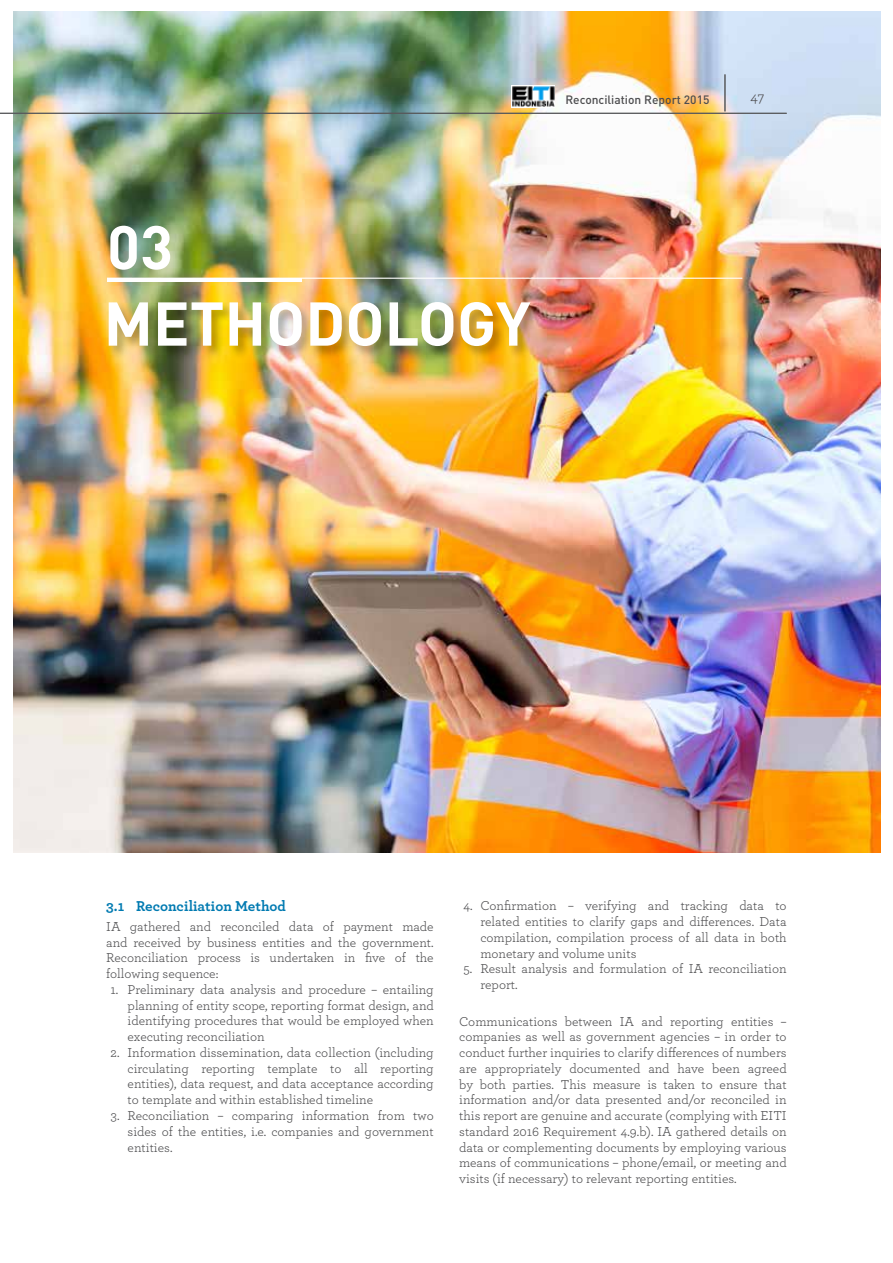
<style>
.page{position:relative;width:893px;height:1263px;background:#fff}
.page>*{position:absolute;margin:0;border:0;box-sizing:border-box;transform-origin:0 0}
.t1{font:700 60.75px "DIN";color:#fff}
.t2{font:700 15px "Archer Pro";color:#007ab1}
.t3{font:15px "Archer Pro";color:#4d4d4f}
.t4{font:13.5px/15.8px "Archer Pro";color:#4d4d4f;text-align:justify}
.t5{font:500 12px "DIN";color:#4d4d4f}
</style>
<div class="page">
<img style="left:14px;top:12px;width:867px;height:840px">
<div style="left:106px;top:300px;width:437px;height:61px;background:#000;opacity:.3"></div>
<hr style="left:107px;top:278px;width:635px;height:1px;background:#fff">
<hr style="left:107px;top:278px;width:195px;height:4px;background:#fff">
<img style="left:511px;top:86px;width:44px;height:22px">
<hr style="left:0;top:113px;width:787px;height:1px;background:#58595b">
<hr style="left:725px;top:74px;width:1px;height:37px;background:#58595b">
<p class="t5" style="left:565px;top:92px;width:146px">Reconciliation Report 2015</p>
<p class="t3" style="left:751px;top:87px;width:15px">47</p>
<h1 class="t1" style="left:107px;top:208px;width:68px">03</h1>
<h1 class="t1" style="left:104px;top:284px;width:201px">METHODOLOG</h1>
<h1 class="t1" style="left:496px;top:284px;width:36px">Y</h1>
<p class="t2" style="left:106px;top:894px;width:181px">3.1 Reconciliation Method</p>
<p class="t4" style="left:106px;top:918px;width:329px">IA gathered and reconciled data of payment made and received by business entities and the government.<br>Reconciliation process is undertaken in five of the following sequence:</p>
<p class="t4" style="left:128px;top:981px;width:308px;text-indent:-17px">1. Preliminary data analysis and procedure – entailing planning of entity scope, reporting format design, and identifying procedures that would be employed when executing reconciliation</p>
<p class="t4" style="left:128px;top:1044px;width:308px;text-indent:-17px">2. Information dissemination, data collection (including circulating reporting template to all reporting entities), data request, and data acceptance according to template and within established timeline</p>
<p class="t4" style="left:128px;top:1107px;width:308px;text-indent:-17px">3. Reconciliation – comparing information from two sides of the entities, i.e. companies and government entities.</p>
<p class="t4" style="left:480px;top:897px;width:308px;text-indent:-17px">4. Confirmation – verifying and tracking data to related entities to clarify gaps and differences. Data compilation, compilation process of all data in both monetary and volume units</p>
<p class="t4" style="left:480px;top:960px;width:308px;text-indent:-17px">5. Result analysis and formulation of IA reconciliation report.</p>
<p class="t4" style="left:459px;top:1012px;width:329px">Communications between IA and reporting entities – companies as well as government agencies – in order to conduct further inquiries to clarify differences of numbers are appropriately documented and have been agreed by both parties. This measure is taken to ensure that information and/or data presented and/or reconciled in this report are genuine and accurate (complying with EITI standard 2016 Requirement 4.9.b). IA gathered details on data or complementing documents by employing various means of communications – phone/email, or meeting and visits (if necessary) to relevant reporting entities.</p>
</div>
